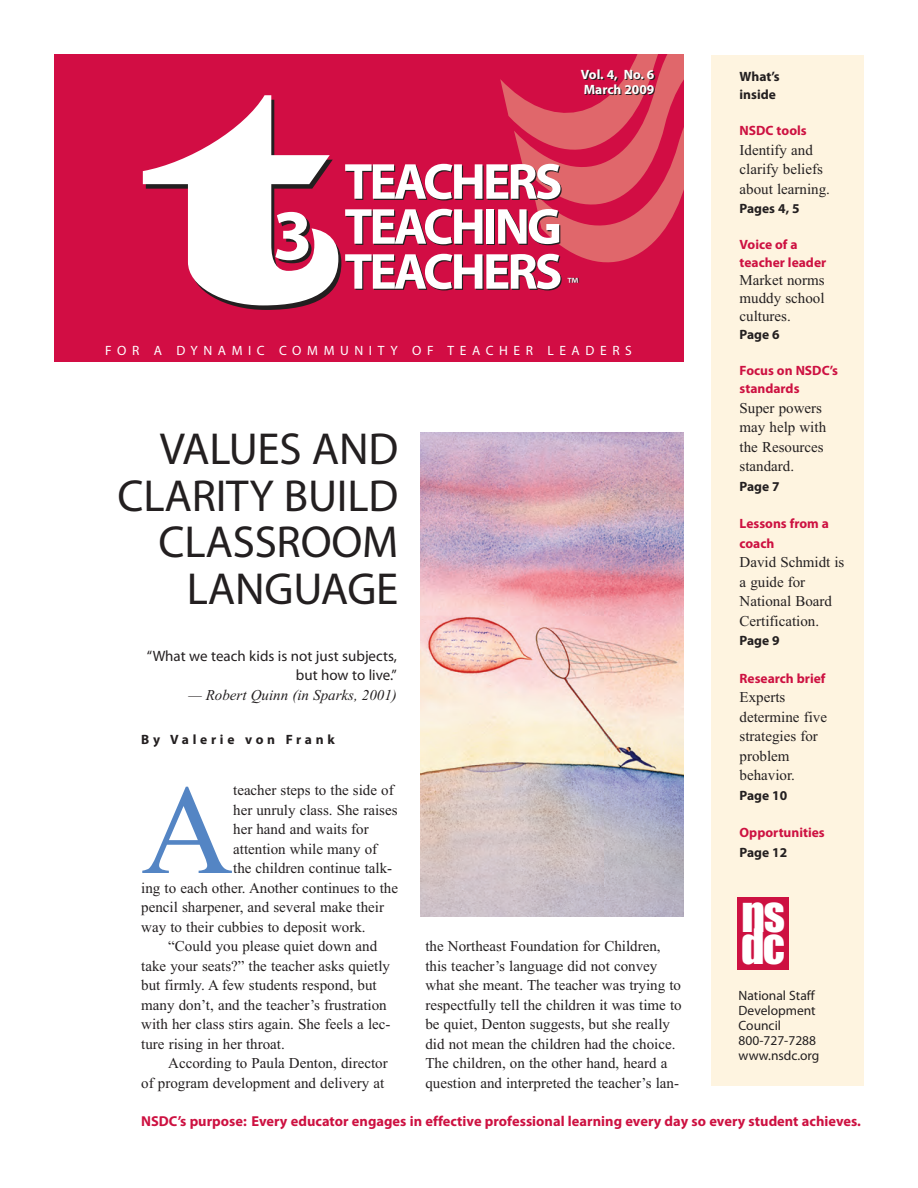
<style>
.page{position:relative;width:918px;height:1188px;background:#fff}
.page>*{position:absolute;margin:0;border:0;box-sizing:border-box;transform-origin:0 0}
.t1{font:300px "Latin Wide";color:#fff}
.t2{font:127.5px "Times";color:#5485c4}
.t3{font:700 72px "Myriad Pro";color:#fff}
.t4{font:700 51px/45px "Myriad Pro";letter-spacing:-.055em;color:#fff;text-align:justify}
.t5{font:45px/46.5px "Myriad Pro";letter-spacing:-.005em;color:#231f20;text-align:right}
.t6{font:45px "Impact";color:#fff}
.t7{font:18px "Myriad Pro";color:#231f20}
.t8{font:15px/19.5px "Times";color:#231f20}
.t9{font:15px/19.5px "Myriad Pro";color:#231f20;text-align:right}
.t10{font:italic 15px "Times";color:#231f20}
.t11{font:700 14.4px "Myriad Pro";letter-spacing:.005em;color:#cd1141}
.t12{font:700 13.5px/18px "Myriad Pro";color:#cd1141}
.t13{font:13.5px/15px "Myriad Pro";color:#231f20}
.t14{font:700 13.5px/18px "Myriad Pro";color:#231f20}
.t15{font:13.5px "Myriad Pro";letter-spacing:.415em;color:#fff}
.t16{font:700 13.5px/15px "Myriad Pro";color:#fff}
.t17{font:700 13.5px "Myriad Pro";letter-spacing:.275em;color:#231f20}
</style>
<div class="page">
<div style="left:711px;top:55px;width:153px;height:1031px;background:#fef4e0"></div>
<div style="left:54px;top:54px;width:630px;height:308px;background:#d20d44"></div>
<svg style="left:500px;top:54px;width:184px;height:209px"></svg>
<div style="left:738px;top:897px;width:51px;height:73px;background:#cd1141"></div>
<img style="left:420px;top:432px;width:264px;height:484px">
<h1 class="t1" style="left:152px;top:20px;width:192px">t</h1>
<h3 class="t4" style="left:344px;top:163px;width:219px">TEACHERS TEACHING TEACHERS</h3>
<h3 class="t3" style="left:273px;top:208px;width:41px">3</h3>
<p class="t16" style="left:581px;top:68px;width:75px">Vol. 4, No. 6<br>March 2009</p>
<p class="t7" style="left:568px;top:277px;width:13px">™</p>
<p class="t15" style="left:105px;top:346px;width:528px">FOR A DYNAMIC COMMUNITY OF TEACHER LEADERS</p>
<h3 class="t5" style="left:117px;top:429px;width:282px">VALUES AND<br>CLARITY BUILD<br>CLASSROOM<br>LANGUAGE</h3>
<p class="t9" style="left:147px;top:647px;width:251px">“What we teach kids is not just subjects, but how to live.”</p>
<p class="t10" style="left:188px;top:686px;width:210px">— Robert Quinn (in Sparks, 2001)</p>
<p class="t17" style="left:141px;top:734px;width:195px">By Valerie von Frank</p>
<h2 class="t2" style="left:141px;top:754px;width:94px">A</h2>
<p class="t8" style="left:233px;top:780px;width:162px">teacher steps to the side of</p>
<p class="t8" style="left:233px;top:800px;width:166px">her unruly class. She raises</p>
<p class="t8" style="left:233px;top:819px;width:137px">her hand and waits for</p>
<p class="t8" style="left:233px;top:839px;width:146px">attention while many of</p>
<p class="t8" style="left:233px;top:858px;width:161px">the children continue talk-</p>
<p class="t8" style="left:141px;top:878px;width:258px">ing to each other. Another continues to the</p>
<p class="t8" style="left:141px;top:897px;width:244px">pencil sharpener, and several make their</p>
<p class="t8" style="left:141px;top:917px;width:226px">way to their cubbies to deposit work.</p>
<p class="t8" style="left:168px;top:936px;width:210px">“Could you please quiet down and</p>
<p class="t8" style="left:141px;top:956px;width:250px">take your seats?” the teacher asks quietly</p>
<p class="t8" style="left:141px;top:975px;width:237px">but firmly. A few students respond, but</p>
<p class="t8" style="left:141px;top:995px;width:247px">many don’t, and the teacher’s frustration</p>
<p class="t8" style="left:141px;top:1014px;width:251px">with her class stirs again. She feels a lec-</p>
<p class="t8" style="left:141px;top:1034px;width:145px">ture rising in her throat.</p>
<p class="t8" style="left:168px;top:1053px;width:221px">According to Paula Denton, director</p>
<p class="t8" style="left:141px;top:1073px;width:245px">of program development and delivery at</p>
<p class="t8" style="left:425px;top:936px;width:258px">the Northeast Foundation for Children, this teacher’s language did not convey what she meant. The teacher was trying to respectfully tell the children it was time to be quiet, Denton suggests, but she really did not mean the children had the choice.<br>The children, on the other hand, heard a question and interpreted the teacher’s lan-</p>
<p class="t14" style="left:740px;top:69px;width:42px">What’s inside</p>
<p class="t12" style="left:740px;top:123px;width:69px">NSDC tools</p>
<p class="t8" style="left:740px;top:140px;width:92px">Identify and clarify beliefs about learning.</p>
<p class="t14" style="left:740px;top:201px;width:62px">Pages 4, 5</p>
<p class="t12" style="left:740px;top:237px;width:88px">Voice of a teacher leader</p>
<p class="t8" style="left:740px;top:271px;width:86px;line-height:18px;text-align:justify">Market norms muddy school cultures.</p>
<p class="t14" style="left:740px;top:327px;width:42px">Page 6</p>
<p class="t12" style="left:740px;top:363px;width:100px">Focus on NSDC’s standards</p>
<p class="t8" style="left:740px;top:398px;width:88px">Super powers may help with the Resources standard.</p>
<p class="t14" style="left:740px;top:478px;width:42px">Page 7</p>
<p class="t12" style="left:740px;top:515px;width:91px;line-height:19.5px">Lessons from a coach</p>
<p class="t8" style="left:740px;top:552px;width:106px">David Schmidt is a guide for<br>National Board<br>Certification.</p>
<p class="t14" style="left:740px;top:633px;width:42px">Page 9</p>
<p class="t12" style="left:740px;top:670px;width:87px">Research brief</p>
<p class="t8" style="left:740px;top:687px;width:89px">Experts determine five strategies for problem behavior.</p>
<p class="t14" style="left:740px;top:787px;width:49px">Page 10</p>
<p class="t12" style="left:740px;top:825px;width:87px">Opportunities</p>
<p class="t14" style="left:740px;top:844px;width:49px">Page 12</p>
<h3 class="t6" style="left:741px;top:890px;width:45px">ns</h3>
<h3 class="t6" style="left:741px;top:922px;width:45px">dc</h3>
<p class="t13" style="left:739px;top:989px;width:82px">National Staff<br>Development<br>Council<br>800-727-7288 www.nsdc.org</p>
<p class="t11" style="left:141px;top:1116px;width:721px">NSDC’s purpose: Every educator engages in effective professional learning every day so every student achieves.</p>
</div>
